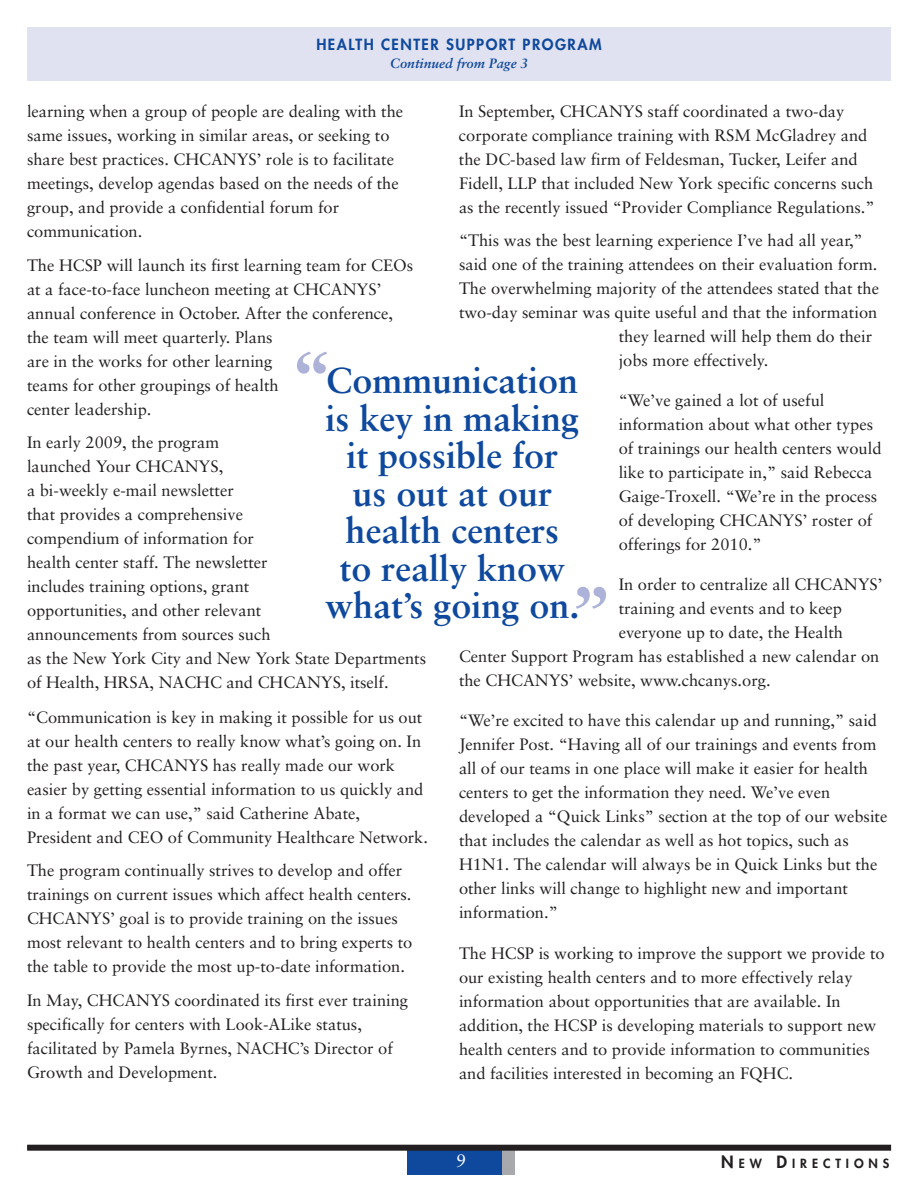
<style>
.page{position:relative;width:918px;height:1188px;background:#fff}
.page>*{position:absolute;margin:0;border:0;box-sizing:border-box;transform-origin:0 0}
.t1{font:700 78px "Sabon";color:#adb3d8}
.t2{font:700 36px/37.5px "Sabon";color:#0f499d;text-align:center}
.t3{font:18px "Sabon";color:#fff}
.t4{font:16.5px/24px "Sabon";color:#231f20}
.t5{font:800 15px "Futura";letter-spacing:.1em;color:#0f499d}
.t6{font:italic 700 13.5px "Sabon";color:#0f499d}
.t7{font:800 12.3px "Futura";letter-spacing:.4em;color:#231f20}
.s1{font-size:16.5px}
</style>
<div class="page">
<div style="left:27px;top:27px;width:864px;height:54px;background:#e1e2f1"></div>
<div style="left:488px;top:1148px;width:27px;height:27px;background:#a8a9ad"></div>
<div style="left:407px;top:1148px;width:95px;height:27px;background:#0f499d"></div>
<div style="left:27px;top:1145px;width:864px;height:6px;background:#231f20"></div>
<p class="t5" style="left:316px;top:37px;width:287px">HEALTH CENTER SUPPORT PROGRAM</p>
<p class="t6" style="left:390px;top:57px;width:139px">Continued from Page 3</p>
<p class="t4" style="left:459px;top:100px;width:417px">In September, CHCANYS staff coordinated a two-day corporate compliance training with RSM McGladrey and the DC-based law firm of Feldesman, Tucker, Leifer and Fidell, LLP that included New York specific concerns such as the recently issued “Provider Compliance Regulations.”</p>
<p class="t4" style="left:459px;top:229px;width:405px">“This was the best learning experience I’ve had all year,”</p>
<p class="t4" style="left:459px;top:253px;width:420px">said one of the training attendees on their evaluation form.</p>
<p class="t4" style="left:459px;top:277px;width:422px">The overwhelming majority of the attendees stated that the</p>
<p class="t4" style="left:459px;top:301px;width:420px">two-day seminar was quite useful and that the information</p>
<p class="t4" style="left:619px;top:325px;width:255px">they learned will help them do their</p>
<p class="t4" style="left:619px;top:349px;width:151px">jobs more effectively.</p>
<p class="t4" style="left:619px;top:390px;width:264px">“We’ve gained a lot of useful information about what other types of trainings our health centers would like to participate in,” said Rebecca Gaige-Troxell. “We’re in the process of developing CHCANYS’ roster of offerings for 2010.”</p>
<p class="t4" style="left:619px;top:574px;width:265px">In order to centralize all CHCANYS’</p>
<p class="t4" style="left:619px;top:598px;width:225px">training and events and to keep</p>
<p class="t4" style="left:619px;top:622px;width:226px">everyone up to date, the Health</p>
<p class="t4" style="left:459px;top:646px;width:422px">Center Support Program has established a new calendar on</p>
<p class="t4" style="left:459px;top:670px;width:313px">the CHCANYS’ website, www.chcanys.org.</p>
<p class="t4" style="left:459px;top:710px;width:430px">“We’re excited to have this calendar up and running,” said Jennifer Post. “Having all of our trainings and events from all of our teams in one place will make it easier for health centers to get the information they need. We’ve even developed a “Quick Links” section at the top of our website that includes the calendar as well as hot topics, such as H1N1. The calendar will always be in Quick Links but the other links will change to highlight new and important information.”</p>
<p class="t4" style="left:459px;top:942px;width:427px">The HCSP is working to improve the support we provide to our existing health centers and to more effectively relay information about opportunities that are available. In addition, the HCSP is developing materials to support new health centers and to provide information to communities and facilities interested in becoming an FQHC.</p>
<p class="t4" style="left:27px;top:100px;width:378px">learning when a group of people are dealing with the same issues, working in similar areas, or seeking to share best practices. CHCANYS’ role is to facilitate meetings, develop agendas based on the needs of the group, and provide a confidential forum for communication.</p>
<p class="t4" style="left:27px;top:255px;width:388px">The HCSP will launch its first learning team for CEOs at a face-to-face luncheon meeting at CHCANYS’ annual conference in October. After the conference, the team will meet quarterly. Plans<br>are in the works for other learning<br>teams for other groupings of health<br>center leadership.</p>
<p class="t4" style="left:27px;top:432px;width:401px">In early 2009, the program<br>launched Your CHCANYS,<br>a bi-weekly e-mail newsletter<br>that provides a comprehensive<br>compendium of information for<br>health center staff. The newsletter<br>includes training options, grant<br>opportunities, and other relevant<br>announcements from sources such<br>as the New York City and New York State Departments of Health, HRSA, NACHC and CHCANYS, itself.</p>
<p class="t4" style="left:27px;top:707px;width:402px">“Communication is key in making it possible for us out at our health centers to really know what’s going on. In the past year, CHCANYS has really made our work easier by getting essential information to us quickly and in a format we can use,” said Catherine Abate, President and CEO of Community Healthcare Network.</p>
<p class="t4" style="left:27px;top:860px;width:387px">The program continually strives to develop and offer trainings on current issues which affect health centers.<br>CHCANYS’ goal is to provide training on the issues most relevant to health centers and to bring experts to the table to provide the most up-to-date information.</p>
<p class="t4" style="left:27px;top:989px;width:383px">In May, CHCANYS coordinated its first ever training specifically for centers with Look-ALike status, facilitated by Pamela Byrnes, NACHC’s Director of Growth and Development.</p>
<h1 class="t1" style="left:290px;top:347px;width:45px">“</h1>
<h2 class="t2" style="left:325px;top:365px;width:256px">Communication is key in making it possible for us out at our health centers to really know what’s going on.</h2>
<h1 class="t1" style="left:613px;top:614px;width:45px;rotate:-180deg">“</h1>
<p class="t3" style="left:456px;top:1154px;width:12px">9</p>
<p class="t7" style="left:721px;top:1157px;width:170px"><span class="s1">N</span>EW <span class="s1">D</span>IRECTIONS</p>
</div>
